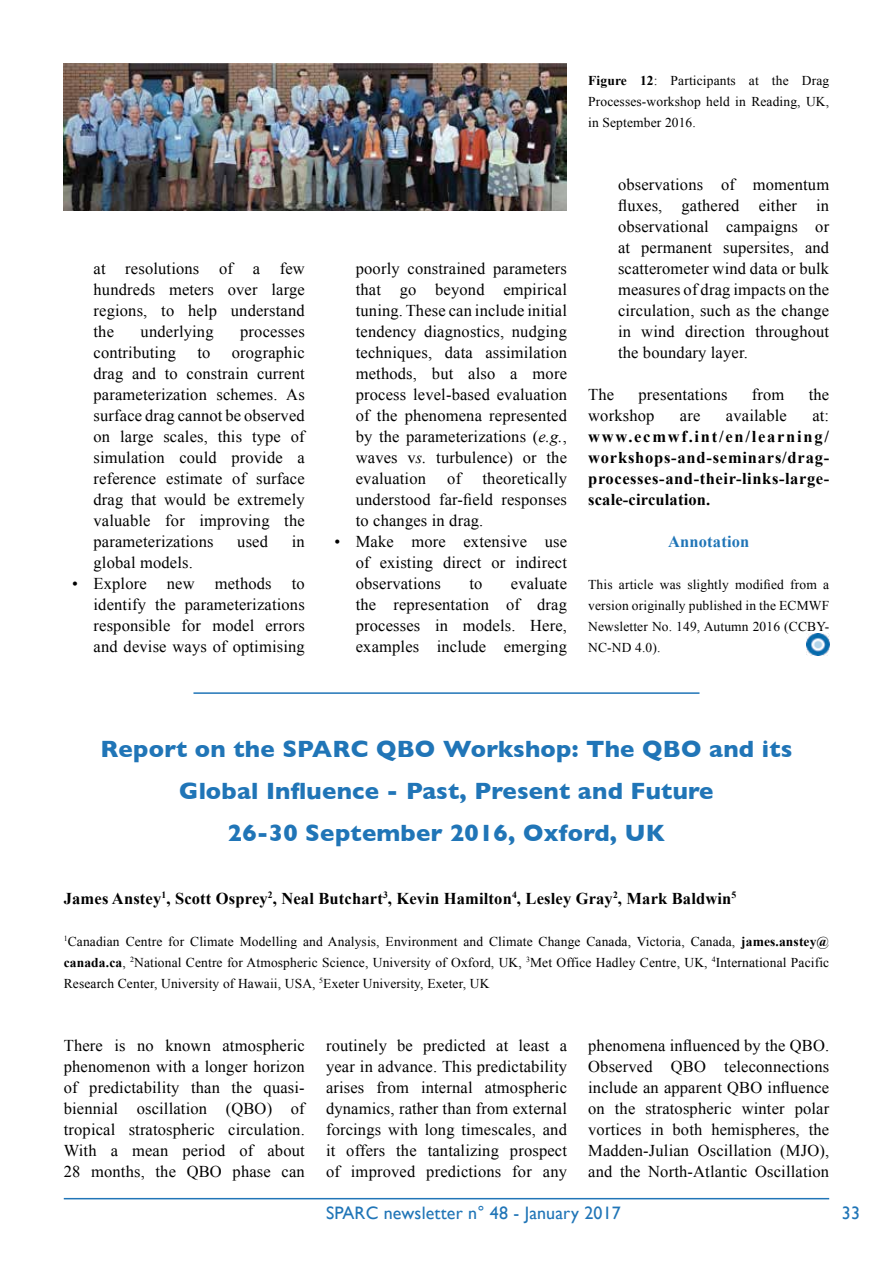
<style>
.page{position:relative;width:893px;height:1263px;background:#fff}
.page>*{position:absolute;margin:0;border:0;box-sizing:border-box;transform-origin:0 0}
.t1{font:700 24px/42px "Gill Sans";letter-spacing:.01em;color:#2075b7;text-align:center}
.t2{font:18px "Gill Sans";letter-spacing:.01em;color:#2075b7}
.t3{font:16.5px/21px "Times New Roman";letter-spacing:.01em;color:#000;text-align:justify}
.t4{font:700 16.5px/21px "Times New Roman";letter-spacing:.01em;color:#000;text-align:justify}
.t5{font:700 16.5px "Times New Roman";letter-spacing:.01em;color:#2075b7}
.t6{font:13.5px/21px "Times New Roman";letter-spacing:.01em;color:#000;text-align:justify}
.s1{font-style:italic}
.s2{font-weight:700}
</style>
<div class="page">
<hr style="left:64px;top:1198px;width:765px;height:1px;background:#2075b7">
<img style="left:64px;top:64px;width:503px;height:147px">
<img style="left:806px;top:634px;width:23px;height:22px">
<hr style="left:193px;top:692px;width:506px;height:2px;background:#2075b7">
<p class="t3" style="left:94px;top:258px;width:213px">at resolutions of a few hundreds meters over large regions, to help understand the</p>
<p class="t3" style="left:141px;top:321px;width:74px">underlying</p>
<p class="t3" style="left:240px;top:321px;width:66px">processes</p>
<p class="t3" style="left:94px;top:342px;width:84px">contributing</p>
<p class="t3" style="left:197px;top:342px;width:15px">to</p>
<p class="t3" style="left:94px;top:342px;width:213px;text-indent:138px">orographic drag and to constrain current parameterization schemes. As surface drag cannot be observed on large scales, this type of simulation could provide a reference estimate of surface drag that would be extremely valuable for improving the parameterizations</p>
<p class="t3" style="left:237px;top:531px;width:32px">used</p>
<p class="t3" style="left:292px;top:531px;width:15px">in</p>
<p class="t3" style="left:94px;top:552px;width:101px">global models.</p>
<p class="t3" style="left:94px;top:573px;width:213px;text-indent:-21px">• Explore new methods to identify the parameterizations responsible for model errors and devise ways of optimising</p>
<p class="t3" style="left:356px;top:258px;width:213px">poorly constrained parameters that go beyond empirical tuning. These can include initial tendency diagnostics, nudging techniques, data assimilation methods, but also a more process level-based evaluation of the phenomena represented by the parameterizations (<span class="s1">e.g.</span>, waves v<span class="s1">s.</span> turbulence) or the evaluation</p>
<p class="t3" style="left:356px;top:468px;width:213px;text-indent:127px">theoretically understood far-field responses to changes in drag.</p>
<p class="t3" style="left:356px;top:531px;width:213px;text-indent:-21px">• Make more extensive use of existing direct or indirect observations</p>
<p class="t3" style="left:447px;top:468px;width:15px">of</p>
<p class="t3" style="left:356px;top:573px;width:213px;text-indent:155px">evaluate the representation of drag processes in models. Here, examples include emerging</p>
<p class="t3" style="left:469px;top:573px;width:15px">to</p>
<p class="t6" style="left:588px;top:70px;width:242px"><span class="s2">Figure 12</span>: Participants at the Drag Processes-workshop held in Reading, UK, in September 2016.</p>
<p class="t3" style="left:618px;top:174px;width:213px">observations of momentum fluxes, gathered either in observational campaigns or at permanent supersites, and scatterometer wind data or bulk measures of drag impacts on the circulation, such as the change in wind direction throughout the boundary layer.</p>
<p class="t3" style="left:588px;top:384px;width:27px">The</p>
<p class="t3" style="left:638px;top:384px;width:91px">presentations</p>
<p class="t3" style="left:752px;top:384px;width:34px">from</p>
<p class="t3" style="left:809px;top:384px;width:22px">the</p>
<p class="t3" style="left:588px;top:405px;width:68px">workshop</p>
<p class="t3" style="left:680px;top:405px;width:22px">are</p>
<p class="t3" style="left:726px;top:405px;width:62px">available</p>
<p class="t3" style="left:812px;top:405px;width:18px">at:</p>
<p class="t4" style="left:588px;top:425px;width:243px">www.ecmwf.int/en/learning/ workshops-and-seminars/drag&shy;processes-and-their-links-large&shy;scale-circulation.</p>
<p class="t5" style="left:668px;top:530px;width:83px">Annotation</p>
<p class="t6" style="left:588px;top:574px;width:242px">This article was slightly modified from a version originally published in the ECMWF Newsletter No. 149, Autumn 2016 (CCBY-NC-ND 4.0).</p>
<h1 class="t1" style="left:100px;top:727px;width:693px">Report on the SPARC QBO Workshop: The QBO and its<br>Global Influence - Past, Present and Future<br>26-30 September 2016, Oxford, UK</h1>
<p class="t4" style="left:64px;top:887px;width:674px">James Anstey<sup>1</sup>, Scott Osprey<sup>2</sup>, Neal Butchart<sup>3</sup>, Kevin Hamilton<sup>4</sup>, Lesley Gray<sup>2</sup>, Mark Baldwin<sup>5</sup></p>
<p class="t6" style="left:64px;top:931px;width:767px"><sup>1</sup>Canadian Centre for Climate Modelling and Analysis, Environment and Climate Change Canada, Victoria, Canada, <span class="s2">james.anstey@ canada.ca</span>, <sup>2</sup>National Centre for Atmospheric Science, University of Oxford, UK, <sup>3</sup>Met Office Hadley Centre, UK, <sup>4</sup>International Pacific Research Center, University of Hawaii, USA, <sup>5</sup>Exeter University, Exeter, UK</p>
<p class="t3" style="left:64px;top:1035px;width:242px">There is no known atmospheric phenomenon with a longer horizon of predictability than the quasi&shy;biennial oscillation (QBO) of tropical stratospheric circulation.<br>With a mean period of about 28 months, the QBO phase can</p>
<p class="t3" style="left:326px;top:1035px;width:242px">routinely be predicted at least a year in advance. This predictability arises from internal atmospheric dynamics, rather than from external forcings with long timescales, and it offers the tantalizing prospect of improved predictions for any</p>
<p class="t3" style="left:588px;top:1035px;width:242px">phenomena influenced by the QBO.<br>Observed QBO teleconnections include an apparent QBO influence on the stratospheric winter polar vortices in both hemispheres, the Madden-Julian Oscillation (MJO), and the North-Atlantic Oscillation</p>
<p class="t2" style="left:326px;top:1202px;width:296px">SPARC newsletter n° 48 - January 2017</p>
<p class="t2" style="left:842px;top:1202px;width:20px">33</p>
</div>
